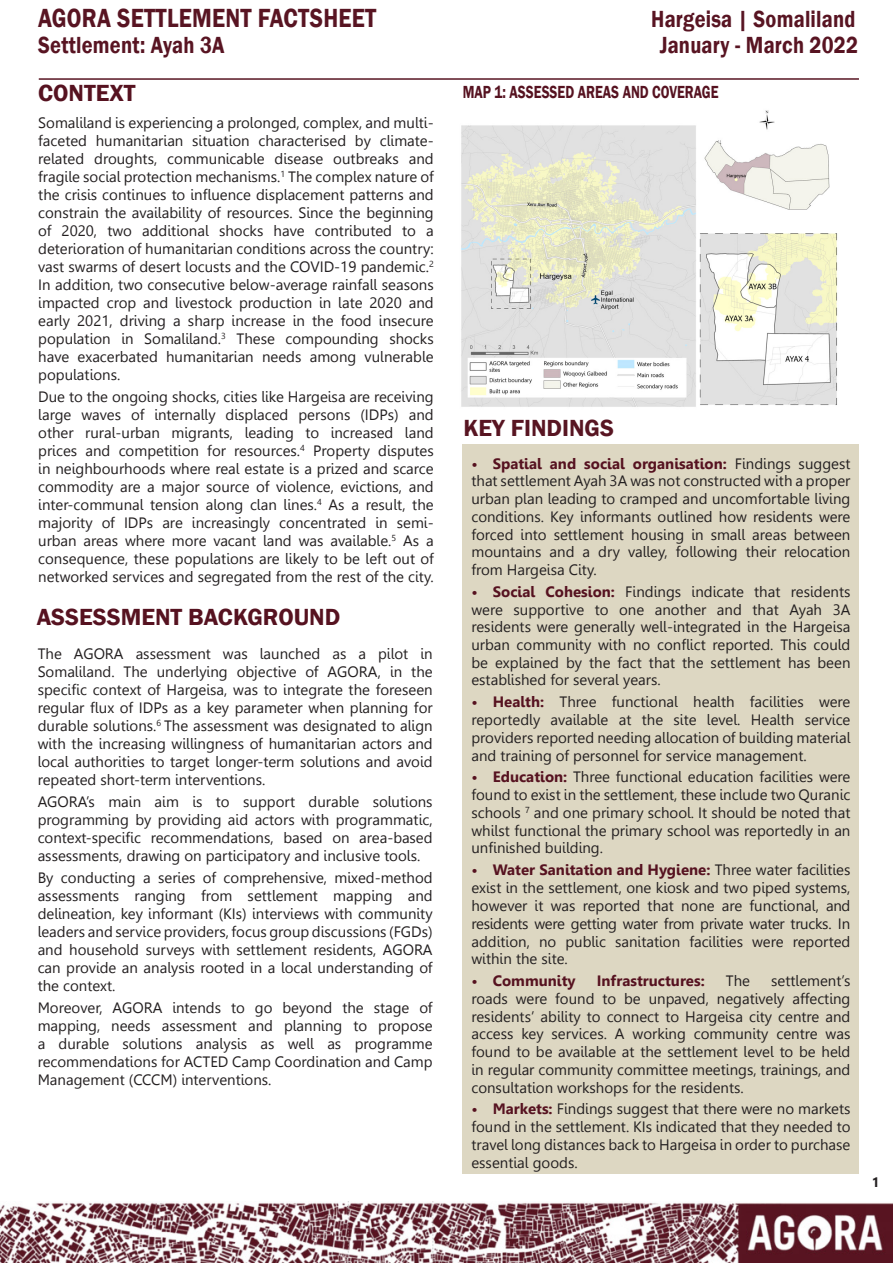
<style>
.page{position:relative;width:893px;height:1263px;background:#fff}
.page>*{position:absolute;margin:0;border:0;box-sizing:border-box;transform-origin:0 0}
.Main_title_-_A_Maste{font:600 27px "Franklin Gothic";letter-spacing:.01em;color:#581422;scale:.85 1}
.Main_title_-_A_Maste-2{font:600 24px "Franklin Gothic";letter-spacing:.01em;color:#581422;scale:.85 1}
.EJ_Headings{font:600 24px "Franklin Gothic";color:#561220}
.EJ_Headings-2{font:600 24px "Franklin Gothic";color:#581522}
.caption_text{font:600 18px "Franklin Gothic";color:#561220;scale:.76 1}
.Ej_default{font:15px/18px "Leelawadee";color:#231f20;text-align:justify}
.t1{font:700 15px "Leelawadee";color:#561220}
.t2{font:700 13.5px "Leelawadee";color:#231f20}
.s1{font-weight:700;color:#561220}
</style>
<div class="page">
<div style="left:463px;top:444px;width:396px;height:730px;background:#ddd7c2"></div>
<hr style="left:39px;top:78px;width:820px;height:2px;background:#581522">
<img style="left:0;top:1201px;width:893px;height:61px">
<img style="left:461px;top:110px;width:376px;height:297px">
<p class="Main_title_-_A_Maste" style="left:38px;top:2px;width:399px">AGORA SETTLEMENT FACTSHEET</p>
<p class="Main_title_-_A_Maste-2" style="left:651px;top:5px;width:242px">Hargeisa | Somaliland</p>
<p class="Main_title_-_A_Maste-2" style="left:38px;top:30px;width:221px">Settlement: Ayah 3A</p>
<p class="Main_title_-_A_Maste-2" style="left:660px;top:30px;width:235px">January - March 2022</p>
<p class="EJ_Headings" style="left:38px;top:78px;width:99px">CONTEXT</p>
<p class="Ej_default" style="left:38px;top:114px;width:397px">Somaliland is experiencing a prolonged, complex, and multi&shy;faceted humanitarian situation characterised by climate&shy;related droughts, communicable disease outbreaks and fragile social protection mechanisms.<sup>1</sup> The complex nature of the crisis continues to influence displacement patterns and constrain the availability of resources. Since the beginning of 2020, two additional shocks have contributed to a deterioration of humanitarian conditions across the country: vast swarms of desert locusts and the COVID-19 pandemic.<sup>2<br></sup>In addition, two consecutive below-average rainfall seasons impacted crop and livestock production in late 2020 and early 2021, driving a sharp increase in the food insecure population in Somaliland.<sup>3</sup> These compounding shocks have exacerbated humanitarian needs among vulnerable populations.</p>
<p class="Ej_default" style="left:38px;top:388px;width:397px">Due to the ongoing shocks, cities like Hargeisa are receiving large waves of internally displaced persons (IDPs) and other rural-urban migrants, leading to increased land prices and competition for resources.<sup>4</sup> Property disputes in neighbourhoods where real estate is a prized and scarce commodity are a major source of violence, evictions, and inter-communal tension along clan lines.<sup>4</sup> As a result, the majority of IDPs are increasingly concentrated in semi&shy;urban areas where more vacant land was available.<sup>5</sup> As a consequence, these populations are likely to be left out of networked services and segregated from the rest of the city.</p>
<p class="EJ_Headings" style="left:37px;top:602px;width:305px">ASSESSMENT BACKGROUND</p>
<p class="Ej_default" style="left:38px;top:644px;width:396px">The AGORA assessment was launched as a pilot in Somaliland. The underlying objective of AGORA, in the specific context of Hargeisa, was to integrate the foreseen regular flux of IDPs as a key parameter when planning for durable solutions.<sup>6</sup> The assessment was designated to align with the increasing willingness of humanitarian actors and local authorities to target longer-term solutions and avoid repeated short-term interventions.</p>
<p class="Ej_default" style="left:38px;top:793px;width:396px">AGORA’s main aim is to support durable solutions programming by providing aid actors with programmatic, context-specific recommendations, based on area-based assessments, drawing on participatory and inclusive tools.</p>
<p class="Ej_default" style="left:38px;top:869px;width:396px">By conducting a series of comprehensive, mixed-method assessments ranging from settlement mapping and delineation, key informant (KIs) interviews with community leaders and service providers, focus group discussions (FGDs) and household surveys with settlement residents, AGORA can provide an analysis rooted in a local understanding of the context.</p>
<p class="Ej_default" style="left:38px;top:999px;width:396px">Moreover, AGORA intends to go beyond the stage of mapping, needs assessment and planning to propose a durable solutions analysis as well as programme recommendations for ACTED Camp Coordination and Camp Management (CCCM) interventions.</p>
<p class="caption_text" style="left:463px;top:81px;width:338px">MAP 1: ASSESSED AREAS AND COVERAGE</p>
<p class="EJ_Headings-2" style="left:463px;top:413px;width:152px">KEY FINDINGS</p>
<p class="Ej_default" style="left:471px;top:455px;width:381px"><span class="s1">• Spatial and social organisation:</span> Findings suggest that settlement Ayah 3A was not constructed with a proper urban plan leading to cramped and uncomfortable living conditions. Key informants outlined how residents were forced into settlement housing in small areas between mountains and a dry valley, following their relocation from Hargeisa City.</p>
<p class="Ej_default" style="left:471px;top:583px;width:381px"><span class="s1">• Social Cohesion:</span> Findings indicate that residents were supportive to one another and that Ayah 3A residents were generally well-integrated in the Hargeisa urban community with no conflict reported. This could be explained by the fact that the settlement has been established for several years.</p>
<p class="Ej_default" style="left:471px;top:693px;width:380px"><span class="s1">• Health:</span> Three functional health facilities were reportedly available at the site level. Health service providers reported needing allocation of building material and training of personnel for service management.</p>
<p class="Ej_default" style="left:471px;top:768px;width:381px"><span class="s1">• Education:</span> Three functional education facilities were found to exist in the settlement, these include two Quranic schools <sup>7</sup> and one primary school. It should be noted that whilst functional the primary school was reportedly in an unfinished building.</p>
<p class="Ej_default" style="left:471px;top:861px;width:380px"><span class="s1">• Water Sanitation and Hygiene:</span> Three water facilities exist in the settlement, one kiosk and two piped systems, however it was reported that none are functional, and residents were getting water from private water trucks. In addition, no public sanitation facilities were reported within the site.</p>
<p class="t1" style="left:471px;top:972px;width:106px">• Community</p>
<p class="t1" style="left:597px;top:972px;width:109px">Infrastructures:</p>
<p class="Ej_default" style="left:726px;top:972px;width:26px">The</p>
<p class="Ej_default" style="left:471px;top:972px;width:381px;text-indent:300px">settlement’s roads were found to be unpaved, negatively affecting residents’ ability to connect to Hargeisa city centre and access key services. A working community centre was found to be available at the settlement level to be held in regular community committee meetings, trainings, and consultation workshops for the residents.</p>
<p class="Ej_default" style="left:471px;top:1100px;width:380px"><span class="s1">• Markets:</span> Findings suggest that there were no markets found in the settlement. KIs indicated that they needed to travel long distances back to Hargeisa in order to purchase essential goods.</p>
<p class="t2" style="left:872px;top:1174px;width:9px">1</p>
</div>
